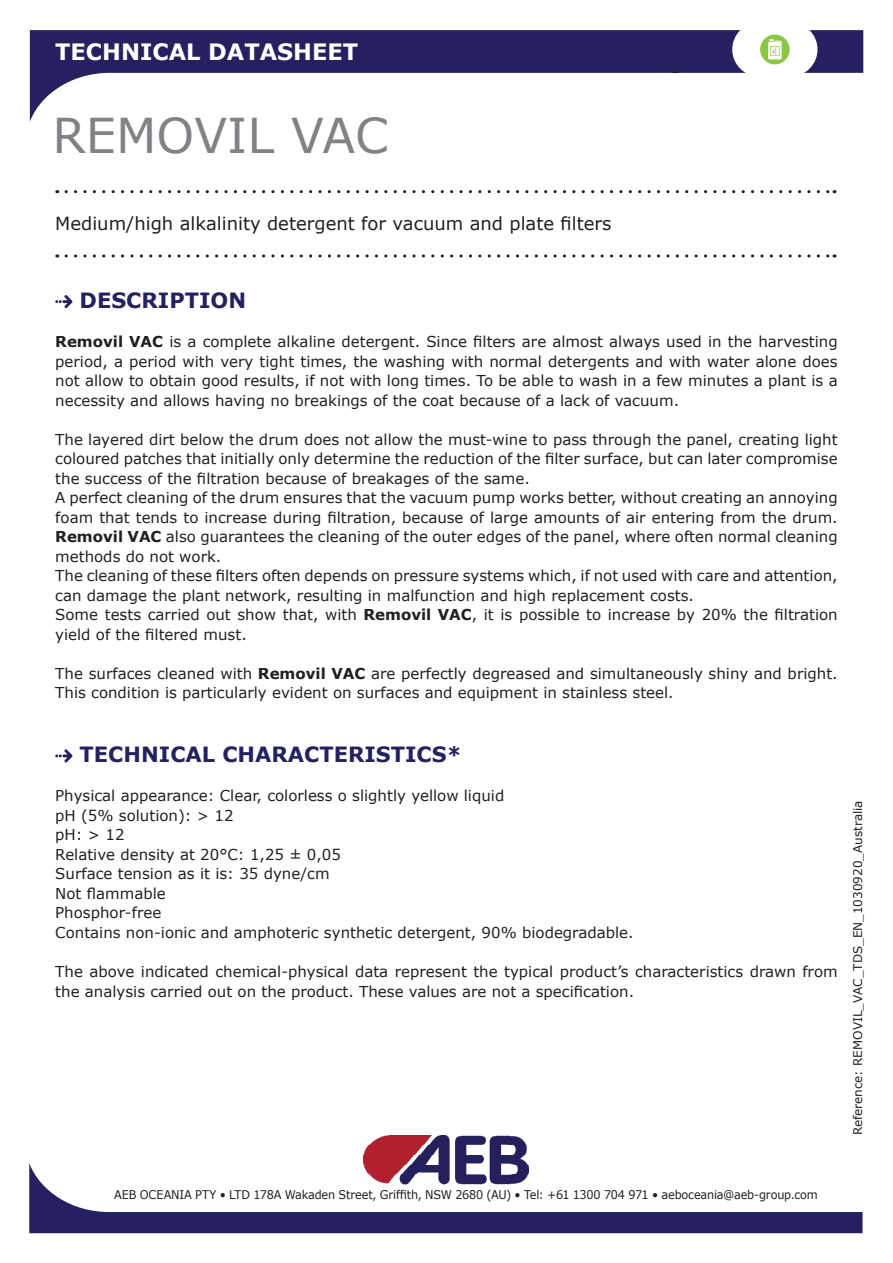
<style>
.page{position:relative;width:893px;height:1263px;background:#fff}
.page>*{position:absolute;margin:0;border:0;box-sizing:border-box;transform-origin:0 0}
.t1{font:48px "Verdana";color:#808285}
.t2{font:700 22.5px "Verdana";color:#fff}
.t3{font:700 21px "Verdana";color:#252161}
.t4{font:18px "Verdana";color:#231f20}
.t5{font:15px/19.5px "Verdana";color:#231f20}
.t6{font:12px "Verdana";letter-spacing:-.01em;color:#231f20;scale:.94 1}
.t7{font:12px "Verdana";letter-spacing:-.01em;color:#231f20}
.s1{font-weight:700}
</style>
<div class="page">
<svg style="left:66px;top:190px;width:769px;height:3px"></svg>
<svg style="left:66px;top:254px;width:769px;height:4px"></svg>
<svg style="left:30px;top:30px;width:833px;height:91px"></svg>
<div style="left:732px;top:22px;width:85px;height:55px;background:#fff;border-radius:27px"></div>
<div style="left:760px;top:35px;width:30px;height:29px;background:#8bc644;border-radius:50%"></div>
<svg style="left:768px;top:39px;width:14px;height:20px"></svg>
<img style="left:364px;top:1135px;width:163px;height:28px">
<svg style="left:29px;top:1163px;width:833px;height:70px"></svg>
<svg style="left:55px;top:295px;width:17px;height:13px"></svg>
<svg style="left:55px;top:749px;width:17px;height:13px"></svg>
<h2 class="t2" style="left:55px;top:36px;width:304px">TECHNICAL DATASHEET</h2>
<h1 class="t1" style="left:52px;top:103px;width:338px">REMOVIL VAC</h1>
<p class="t4" style="left:55px;top:211px;width:558px">Medium/high alkalinity detergent for vacuum and plate filters</p>
<h3 class="t3" style="left:80px;top:286px;width:168px">DESCRIPTION</h3>
<p class="t5" style="left:55px;top:332px;width:784px;text-align:justify"><span class="s1">Removil VAC</span> is a complete alkaline detergent. Since filters are almost always used in the harvesting period, a period with very tight times, the washing with normal detergents and with water alone does not allow to obtain good results, if not with long times. To be able to wash in a few minutes a plant is a necessity and allows having no breakings of the coat because of a lack of vacuum.</p>
<p class="t5" style="left:55px;top:429px;width:784px">The layered dirt below the drum does not allow the must-wine to pass through the panel, creating light coloured patches that initially only determine the reduction of the filter surface, but can later compromise the success of the filtration because of breakages of the same.<br>A perfect cleaning of the drum ensures that the vacuum pump works better, without creating an annoying foam that tends to increase during filtration, because of large amounts of air entering from the drum.<br><span class="s1">Removil VAC</span> also guarantees the cleaning of the outer edges of the panel, where often normal cleaning methods do not work.<br>The cleaning of these filters often depends on pressure systems which, if not used with care and attention, can damage the plant network, resulting in malfunction and high replacement costs.<br>Some tests carried out show that, with <span class="s1">Removil VAC</span>, it is possible to increase by 20% the filtration yield of the filtered must.</p>
<p class="t5" style="left:55px;top:663px;width:784px">The surfaces cleaned with <span class="s1">Removil VAC</span> are perfectly degreased and simultaneously shiny and bright.<br>This condition is particularly evident on surfaces and equipment in stainless steel.</p>
<h3 class="t3" style="left:80px;top:740px;width:384px">TECHNICAL CHARACTERISTICS*</h3>
<p class="t5" style="left:55px;top:786px;width:580px">Physical appearance: Clear, colorless o slightly yellow liquid<br>pH (5% solution): &gt; 12<br>pH: &gt; 12<br>Relative density at 20°C: 1,25 ± 0,05<br>Surface tension as it is: 35 dyne/cm<br>Not flammable<br>Phosphor-free<br>Contains non-ionic and amphoteric synthetic detergent, 90% biodegradable.</p>
<p class="t5" style="left:55px;top:962px;width:784px">The above indicated chemical-physical data represent the typical product’s characteristics drawn from the analysis carried out on the product. These values are not a specification.</p>
<p class="t7" style="left:850px;top:1135px;width:336px;rotate:-90deg">Reference: REMOVIL_VAC_TDS_EN_1030920_Australia</p>
<p class="t6" style="left:114px;top:1186px;width:750px">AEB OCEANIA PTY • LTD 178A Wakaden Street, Griffith, NSW 2680 (AU) • Tel: +61 1300 704 971 • aeboceania@aeb-group.com</p>
</div>
